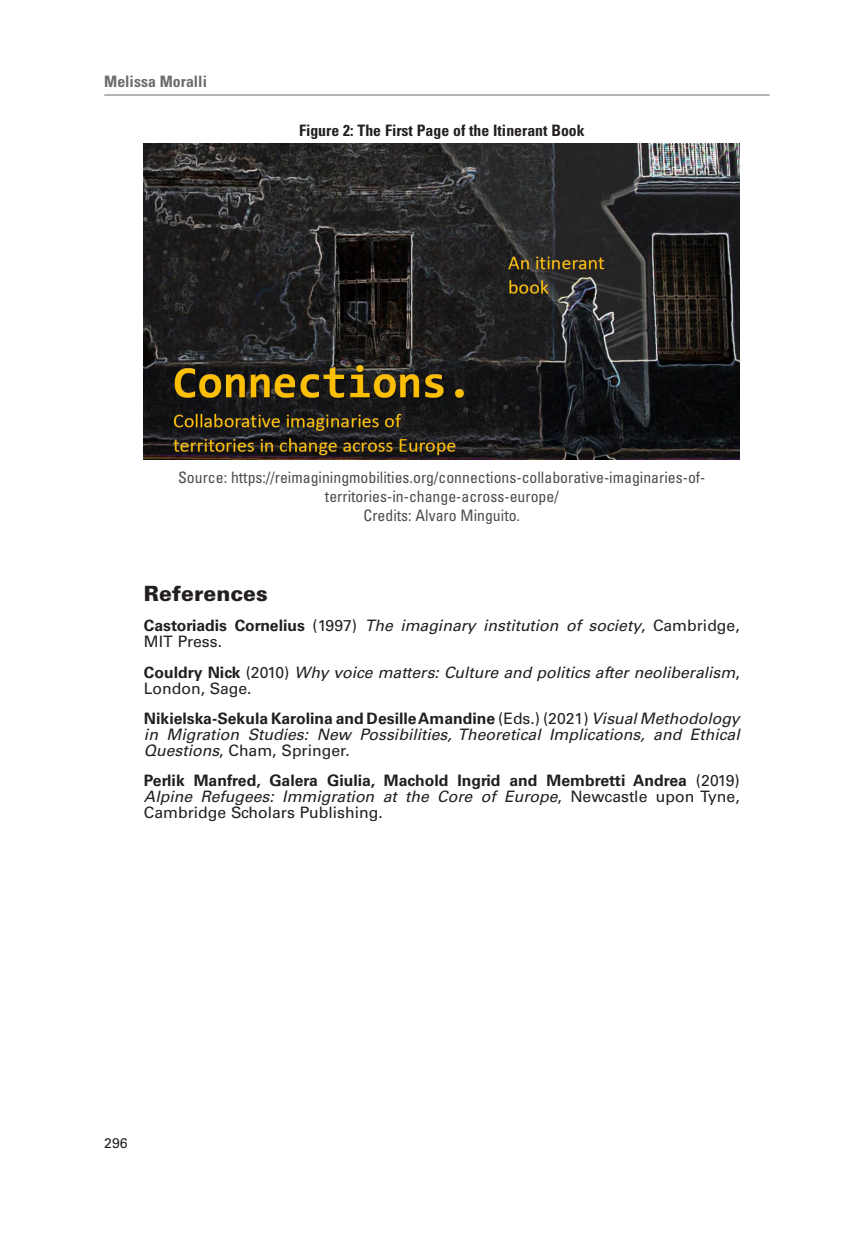
<style>
.page{position:relative;width:844px;height:1241px;background:#fff}
.page>*{position:absolute;margin:0;border:0;box-sizing:border-box;transform-origin:0 0}
.Titre_référence_bibl{font:900 21px "Univers LT Std";color:#231f20}
.Référence_biblio{font:italic 15.75px/15.8px "Univers LT Std";color:#231f20}
.Référence_biblio-2{font:700 15.75px/15.8px "Univers LT Std";color:#231f20;text-align:justify}
.Source{font:condensed 15.75px/18.9px "Univers LT Std";color:#4b4c4d;text-align:center}
.Légende{font:700 condensed 15.75px "Univers LT Std";color:#231f20}
.t1{font:700 condensed 15.75px "Univers LT Std";color:#6c6d70}
.t2{font:14px "Univers LT Std";color:#231f20}
.s1{font-weight:700;font-style:normal}
.s2{font-style:normal}
.s3{font-weight:400}
.s4{font-weight:400;font-style:italic}
</style>
<div class="page">
<hr style="left:104px;top:95px;width:665px;height:1px;background:#6c6d70">
<img style="left:144px;top:144px;width:595px;height:315px">
<p class="t1" style="left:104px;top:72px;width:104px">Melissa Moralli</p>
<p class="Légende" style="left:299px;top:120px;width:287px">Figure 2: The First Page of the Itinerant Book</p>
<p class="Source" style="left:178px;top:468px;width:528px">Source: https://reimaginingmobilities.org/connections-collaborative-imaginaries-of&shy;territories-in-change-across-europe/<br>Credits: Alvaro Minguito.</p>
<p class="Titre_référence_bibl" style="left:144px;top:580px;width:125px">References</p>
<p class="Référence_biblio" style="left:144px;top:618px;width:597px"><span class="s1">Castoriadis Cornelius</span> <span class="s2">(1997)</span> The imaginary institution of society<span class="s2">, Cambridge,<br>MIT Press.</span></p>
<p class="Référence_biblio" style="left:144px;top:664px;width:597px"><span class="s1">Couldry Nick</span> <span class="s2">(2010)</span> Why voice matters: Culture and politics after neoliberalism<span class="s2">,<br>London, Sage.</span></p>
<p class="Référence_biblio" style="left:144px;top:711px;width:597px;text-align:justify"><span class="s1">Nikielska-Sekula Karolina and Desille Amandine</span> <span class="s2">(Eds.) (2021)</span> Visual Methodology in Migration Studies: New Possibilities, Theoretical Implications, and Ethical Questions<span class="s2">, Cham, Springer.</span></p>
<p class="Référence_biblio-2" style="left:144px;top:773px;width:597px">Perlik Manfred, Galera Giulia, Machold Ingrid and Membretti Andrea <span class="s3">(2019)<br></span><span class="s4">Alpine Refugees: Immigration at the Core of Europe</span><span class="s3">, Newcastle upon Tyne, Cambridge Scholars Publishing.</span></p>
<p class="t2" style="left:104px;top:1133px;width:25px">296</p>
</div>
